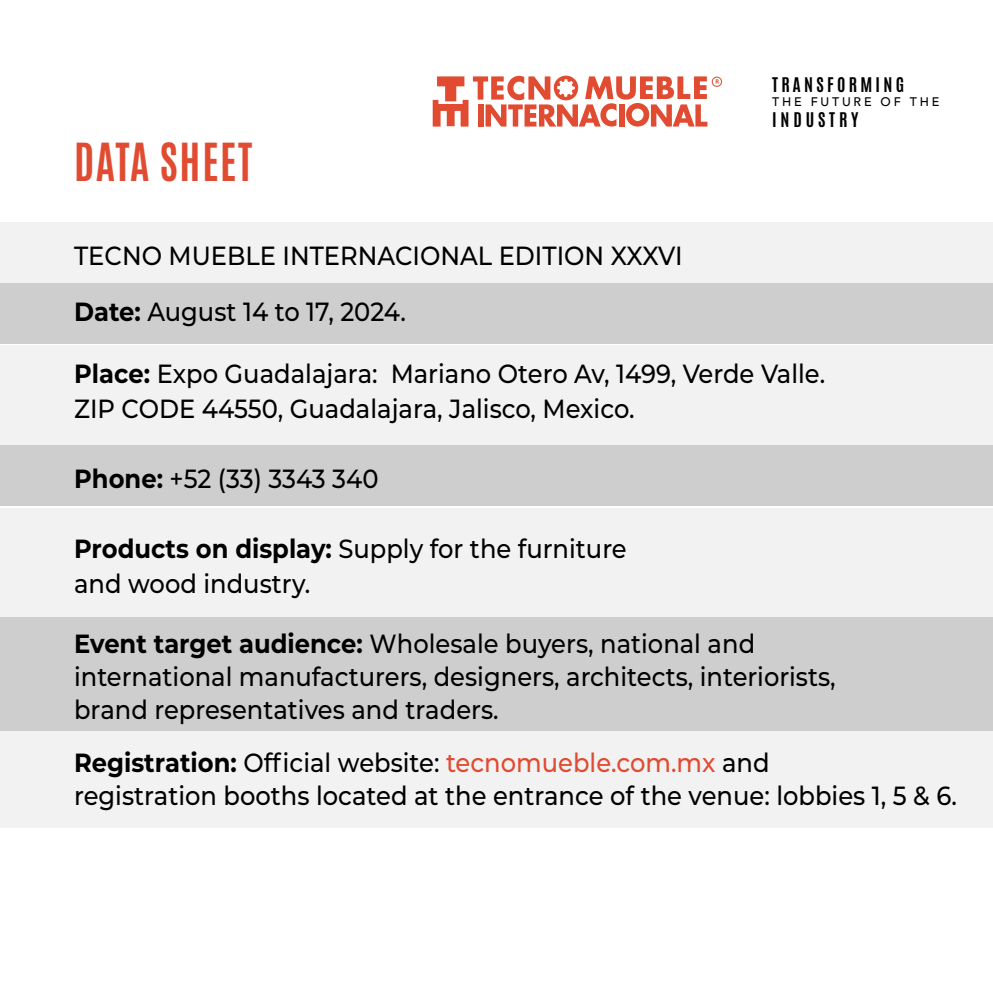
<style>
.page{position:relative;width:993px;height:993px;background:#fff}
.page>*{position:absolute;margin:0;border:0;box-sizing:border-box;transform-origin:0 0}
.t1{font:700 44.62px "Antonio";letter-spacing:.045em;color:#e04b31;scale:.92 1}
.t2{font:500 26.25px/33.2px "Montserrat";color:#000;scale:.92 1}
.t3{font:700 17.15px/35px "Antonio";letter-spacing:.195em;color:#000}
.t4{font:500 12.42px "Avenir";letter-spacing:.225em;color:#000}
.s1{font-weight:700}
.s2{color:#e04b31}
</style>
<div class="page">
<div style="left:0;top:222px;width:992px;height:61px;background:#f2f2f2"></div>
<div style="left:0;top:508px;width:992px;height:109px;background:#f2f2f2"></div>
<div style="left:0;top:730px;width:992px;height:97px;background:#f2f2f2"></div>
<div style="left:0;top:345px;width:992px;height:60px;background:#f2f2f2"></div>
<div style="left:0;top:399px;width:992px;height:60px;background:#f2f2f2"></div>
<div style="left:0;top:283px;width:992px;height:60px;background:#cecece"></div>
<div style="left:0;top:445px;width:992px;height:61px;background:#cecece"></div>
<div style="left:0;top:617px;width:992px;height:113px;background:#cecece"></div>
<svg style="left:432px;top:76px;width:289px;height:50px"></svg>
<h1 class="t1" style="left:74px;top:130px;width:195px">DATA SHEET</h1>
<p class="t3" style="left:771px;top:67px;width:133px">TRANSFORMING<br>INDUSTRY</p>
<p class="t4" style="left:771px;top:91px;width:169px">THE FUTURE OF THE</p>
<p class="t2" style="left:74px;top:227px;width:662px;line-height:56px">TECNO MUEBLE INTERNACIONAL EDITION XXXVI<br><span class="s1">Date:</span> August 14 to 17, 2024.</p>
<p class="t2" style="left:74px;top:355px;width:817px;line-height:35px"><span class="s1">Place:</span> Expo Guadalajara: Mariano Otero Av, 1499, Verde Valle.<br>ZIP CODE 44550, Guadalajara, Jalisco, Mexico.</p>
<p class="t2" style="left:74px;top:460px;width:332px"><span class="s1">Phone:</span> +52 (33) 3343 340</p>
<p class="t2" style="left:74px;top:530px;width:602px;line-height:35px"><span class="s1">Products on display:</span> Supply for the furniture and wood industry.</p>
<p class="t2" style="left:74px;top:625px;width:829px"><span class="s1">Event target audience:</span> Wholesale buyers, national and international manufacturers, designers, architects, interiorists, brand representatives and traders.</p>
<p class="t2" style="left:74px;top:744px;width:960px"><span class="s1">Registration:</span> Official website: <span class="s2">tecnomueble.com.mx</span> and<br>registration booths located at the entrance of the venue: lobbies 1, 5 &amp; 6.</p>
</div>
